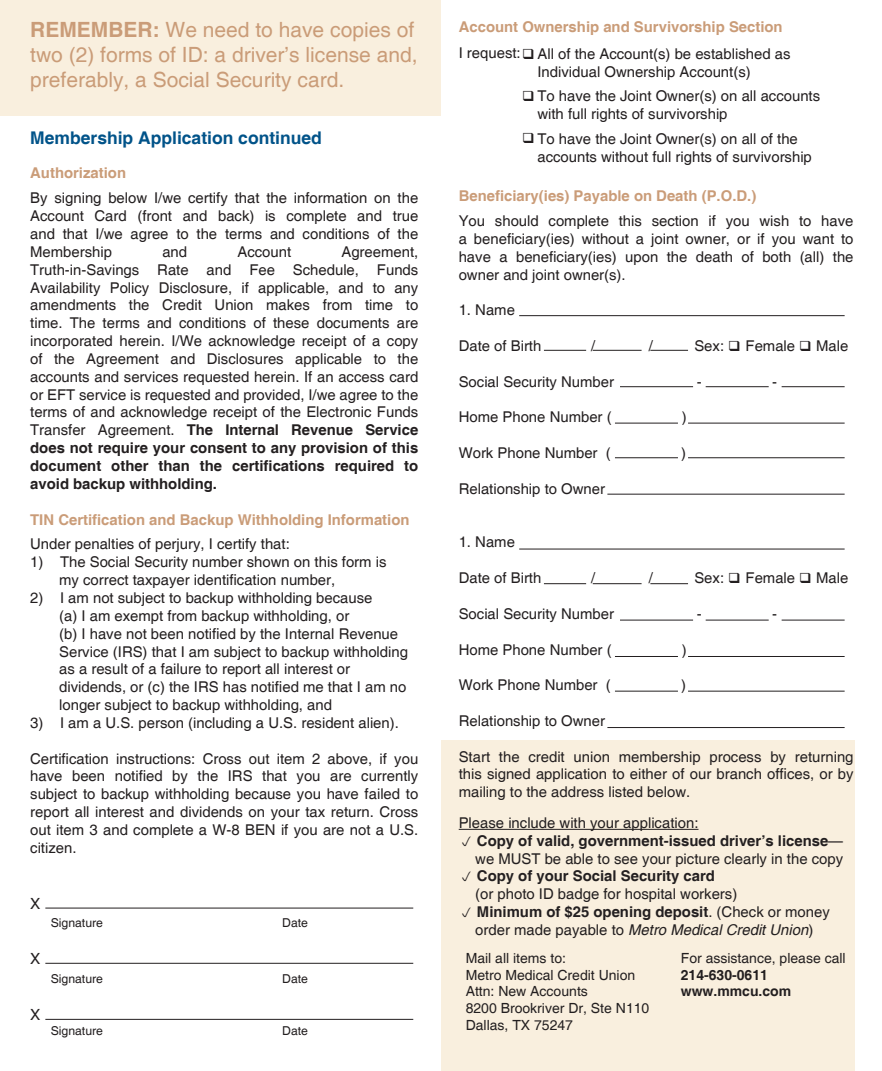
<style>
.page{position:relative;width:882px;height:1071px;background:#fff}
.page>*{position:absolute;margin:0;border:0;box-sizing:border-box;transform-origin:0 0}
.t1{font:21px/25.2px "Helvetica";color:#ca9c78}
.t2{font:700 17.5px "Helvetica";color:#015389}
.t3{font:15.4px "Helvetica";color:#231f20}
.t4{font:14.88px/17.8px "Helvetica";color:#231f20;text-align:justify}
.t5{font:700 14.88px "Helvetica";color:#ca9c78}
.t6{font:700 14.88px "Helvetica";color:#231f20}
.t7{font:italic 14.88px "Helvetica";color:#231f20}
.t8{font:14px "Helvetica";color:#231f20}
.t9{font:700 14px "Helvetica";color:#231f20}
.t10{font:12.25px "Helvetica";color:#231f20}
.s1{font-weight:700}
.s2{font-weight:400}
.s3{font-style:normal}
</style>
<div class="page">
<div style="left:441px;top:741px;width:413px;height:330px;background:#f9efde"></div>
<div style="left:0;top:0;width:441px;height:116px;background:#f9efde"></div>
<hr style="left:45px;top:908px;width:368px;height:1px;background:#231f20">
<hr style="left:45px;top:963px;width:368px;height:1px;background:#231f20">
<hr style="left:45px;top:1019px;width:368px;height:1px;background:#231f20">
<hr style="left:519px;top:315px;width:326px;height:1px;background:#231f20">
<hr style="left:544px;top:350px;width:42px;height:1px;background:#231f20">
<hr style="left:620px;top:386px;width:73px;height:1px;background:#231f20">
<hr style="left:688px;top:423px;width:157px;height:1px;background:#231f20">
<hr style="left:688px;top:457px;width:157px;height:1px;background:#231f20">
<hr style="left:607px;top:494px;width:238px;height:1px;background:#231f20">
<hr style="left:615px;top:423px;width:63px;height:1px;background:#231f20">
<hr style="left:615px;top:457px;width:63px;height:1px;background:#231f20">
<hr style="left:706px;top:386px;width:63px;height:1px;background:#231f20">
<hr style="left:782px;top:386px;width:63px;height:1px;background:#231f20">
<hr style="left:593px;top:350px;width:49px;height:1px;background:#231f20">
<hr style="left:650px;top:350px;width:38px;height:1px;background:#231f20">
<hr style="left:519px;top:549px;width:326px;height:1px;background:#231f20">
<hr style="left:544px;top:583px;width:42px;height:1px;background:#231f20">
<hr style="left:620px;top:620px;width:73px;height:1px;background:#231f20">
<hr style="left:688px;top:656px;width:157px;height:1px;background:#231f20">
<hr style="left:688px;top:691px;width:157px;height:1px;background:#231f20">
<hr style="left:607px;top:727px;width:238px;height:1px;background:#231f20">
<hr style="left:615px;top:656px;width:63px;height:1px;background:#231f20">
<hr style="left:615px;top:691px;width:63px;height:1px;background:#231f20">
<hr style="left:706px;top:620px;width:63px;height:1px;background:#231f20">
<hr style="left:782px;top:620px;width:63px;height:1px;background:#231f20">
<hr style="left:593px;top:583px;width:49px;height:1px;background:#231f20">
<hr style="left:650px;top:583px;width:38px;height:1px;background:#231f20">
<hr style="left:459px;top:829px;width:240px;height:1px;background:#231f20">
<p class="t1" style="left:30px;top:18px;width:389px"><span class="s1">REMEMBER:</span> We need to have copies of two (2) forms of ID: a driver’s license and, preferably, a Social Security card.</p>
<p class="t2" style="left:30px;top:128px;width:293px">Membership Application continued</p>
<p class="t5" style="left:30px;top:164px;width:97px">Authorization</p>
<p class="t4" style="left:30px;top:190px;width:390px">By signing below I/we certify that the information on the Account Card (front and back) is complete and true and that I/we agree to the terms and conditions of the Membership</p>
<p class="t4" style="left:30px;top:243px;width:390px;text-indent:311px">Agreement, Truth-in-Savings Rate and Fee Schedule, Funds Availability Policy Disclosure, if applicable, and to any amendments the Credit Union makes from time to time. The terms and conditions of these documents are incorporated herein. I/We acknowledge receipt of a copy of the Agreement and Disclosures applicable to the accounts and services requested herein. If an access card or EFT service is requested and provided, I/we agree to the terms of and acknowledge receipt of the Electronic Funds Transfer Agreement. <span class="s1">The Internal Revenue Service does not require your consent to any provision of this document other than the certifications required to avoid backup withholding.</span></p>
<p class="t5" style="left:30px;top:510px;width:381px">TIN Certification and Backup Withholding Information</p>
<p class="t4" style="left:30px;top:536px;width:261px">Under penalties of perjury, I certify that:</p>
<p class="t4" style="left:30px;top:554px;width:358px">1) The Social Security number shown on this form is</p>
<p class="t4" style="left:59px;top:572px;width:278px">my correct taxpayer identification number,</p>
<p class="t4" style="left:30px;top:589px;width:344px">2) I am not subject to backup withholding because</p>
<p class="t4" style="left:59px;top:607px;width:292px">(a) I am exempt from backup withholding, or</p>
<p class="t4" style="left:59px;top:625px;width:341px">(b) I have not been notified by the Internal Revenue</p>
<p class="t4" style="left:59px;top:643px;width:350px">Service (IRS) that I am subject to backup withholding</p>
<p class="t4" style="left:59px;top:661px;width:293px">as a result of a failure to report all interest or</p>
<p class="t4" style="left:59px;top:679px;width:349px">dividends, or (c) the IRS has notified me that I am no</p>
<p class="t4" style="left:59px;top:696px;width:274px">longer subject to backup withholding, and</p>
<p class="t4" style="left:30px;top:714px;width:370px">3) I am a U.S. person (including a U.S. resident alien).</p>
<p class="t4" style="left:30px;top:750px;width:390px">Certification instructions: Cross out item 2 above, if you have been notified by the IRS that you are currently subject to backup withholding because you have failed to report all interest and dividends on your tax return. Cross out item 3 and complete a W-8 BEN if you are not a U.S. citizen.</p>
<p class="t4" style="left:162px;top:243px;width:26px">and</p>
<p class="t4" style="left:237px;top:243px;width:55px">Account</p>
<p class="t3" style="left:30px;top:895px;width:12px">X</p>
<p class="t3" style="left:30px;top:950px;width:12px">X</p>
<p class="t3" style="left:30px;top:1005px;width:12px">X</p>
<p class="t10" style="left:51px;top:916px;width:54px">Signature</p>
<p class="t10" style="left:282px;top:916px;width:27px">Date</p>
<p class="t10" style="left:51px;top:971px;width:54px">Signature</p>
<p class="t10" style="left:282px;top:971px;width:27px">Date</p>
<p class="t10" style="left:51px;top:1023px;width:54px">Signature</p>
<p class="t10" style="left:282px;top:1023px;width:27px">Date</p>
<p class="t5" style="left:459px;top:18px;width:326px">Account Ownership and Survivorship Section</p>
<p class="t4" style="left:459px;top:45px;width:333px">I request:❑ All of the Account(s) be established as</p>
<p class="t4" style="left:537px;top:63px;width:215px">Individual Ownership Account(s)</p>
<p class="t4" style="left:522px;top:88px;width:300px">❑ To have the Joint Owner(s) on all accounts</p>
<p class="t4" style="left:537px;top:106px;width:192px">with full rights of survivorship</p>
<p class="t4" style="left:537px;top:131px;width:276px;text-indent:-15px">❑ To have the Joint Owner(s) on all of the accounts without full rights of survivorship</p>
<p class="t5" style="left:459px;top:187px;width:299px">Beneficiary(ies) Payable on Death (P.O.D.)</p>
<p class="t4" style="left:459px;top:213px;width:396px">You should complete this section if you wish to have</p>
<p class="t4" style="left:459px;top:230px;width:396px">a beneficiary(ies) without a joint owner, or if you want to</p>
<p class="t4" style="left:459px;top:248px;width:396px">have a beneficiary(ies) upon the death of both (all) the</p>
<p class="t4" style="left:459px;top:266px;width:168px">owner and joint owner(s).</p>
<p class="t4" style="left:459px;top:302px;width:58px">1. Name</p>
<p class="t4" style="left:459px;top:337px;width:84px">Date of Birth</p>
<p class="t4" style="left:591px;top:337px;width:6px">/</p>
<p class="t4" style="left:649px;top:337px;width:6px">/</p>
<p class="t4" style="left:694px;top:337px;width:155px">Sex: ❑ Female ❑ Male</p>
<p class="t4" style="left:459px;top:373px;width:157px">Social Security Number</p>
<p class="t4" style="left:697px;top:373px;width:6px">-</p>
<p class="t4" style="left:772px;top:373px;width:6px">-</p>
<p class="t4" style="left:459px;top:409px;width:154px">Home Phone Number (</p>
<p class="t4" style="left:682px;top:409px;width:6px">)</p>
<p class="t4" style="left:459px;top:445px;width:154px">Work Phone Number (</p>
<p class="t4" style="left:681px;top:445px;width:6px">)</p>
<p class="t4" style="left:459px;top:480px;width:148px">Relationship to Owner</p>
<p class="t4" style="left:459px;top:534px;width:58px">1. Name</p>
<p class="t4" style="left:459px;top:570px;width:84px">Date of Birth</p>
<p class="t4" style="left:591px;top:570px;width:6px">/</p>
<p class="t4" style="left:649px;top:570px;width:6px">/</p>
<p class="t4" style="left:694px;top:570px;width:155px">Sex: ❑ Female ❑ Male</p>
<p class="t4" style="left:459px;top:605px;width:157px">Social Security Number</p>
<p class="t4" style="left:697px;top:605px;width:6px">-</p>
<p class="t4" style="left:772px;top:605px;width:6px">-</p>
<p class="t4" style="left:459px;top:641px;width:154px">Home Phone Number (</p>
<p class="t4" style="left:682px;top:641px;width:6px">)</p>
<p class="t4" style="left:459px;top:677px;width:154px">Work Phone Number (</p>
<p class="t4" style="left:681px;top:677px;width:6px">)</p>
<p class="t4" style="left:459px;top:712px;width:148px">Relationship to Owner</p>
<p class="t4" style="left:459px;top:748px;width:396px">Start the credit union membership process by returning this signed application to either of our branch offices, or by mailing to the address listed below.</p>
<p class="t4" style="left:459px;top:814px;width:241px">Please include with your application:</p>
<p class="t6" style="left:477px;top:831px;width:368px">Copy of valid, government-issued driver’s license<span class="s2">—</span></p>
<p class="t4" style="left:475px;top:850px;width:369px">we MUST be able to see your picture clearly in the copy</p>
<p class="t6" style="left:477px;top:867px;width:240px">Copy of your Social Security card</p>
<p class="t4" style="left:475px;top:886px;width:264px">(or photo ID badge for hospital workers)</p>
<p class="t6" style="left:477px;top:903px;width:354px">Minimum of $25 opening deposit<span class="s2">. (Check or money</span></p>
<p class="t7" style="left:475px;top:921px;width:340px"><span class="s3">order made payable to</span> Metro Medical Credit Union<span class="s3">)</span></p>
<p class="t8" style="left:466px;top:950px;width:102px">Mail all items to:</p>
<p class="t8" style="left:466px;top:967px;width:171px">Metro Medical Credit Union</p>
<p class="t8" style="left:466px;top:983px;width:124px">Attn: New Accounts</p>
<p class="t8" style="left:466px;top:1000px;width:185px">8200 Brookriver Dr, Ste N110</p>
<p class="t8" style="left:466px;top:1017px;width:109px">Dallas, TX 75247</p>
<p class="t8" style="left:681px;top:950px;width:166px">For assistance, please call</p>
<p class="t9" style="left:681px;top:966px;width:89px">214-630-0611</p>
<p class="t9" style="left:681px;top:983px;width:112px">www.mmcu.com</p>
</div>
